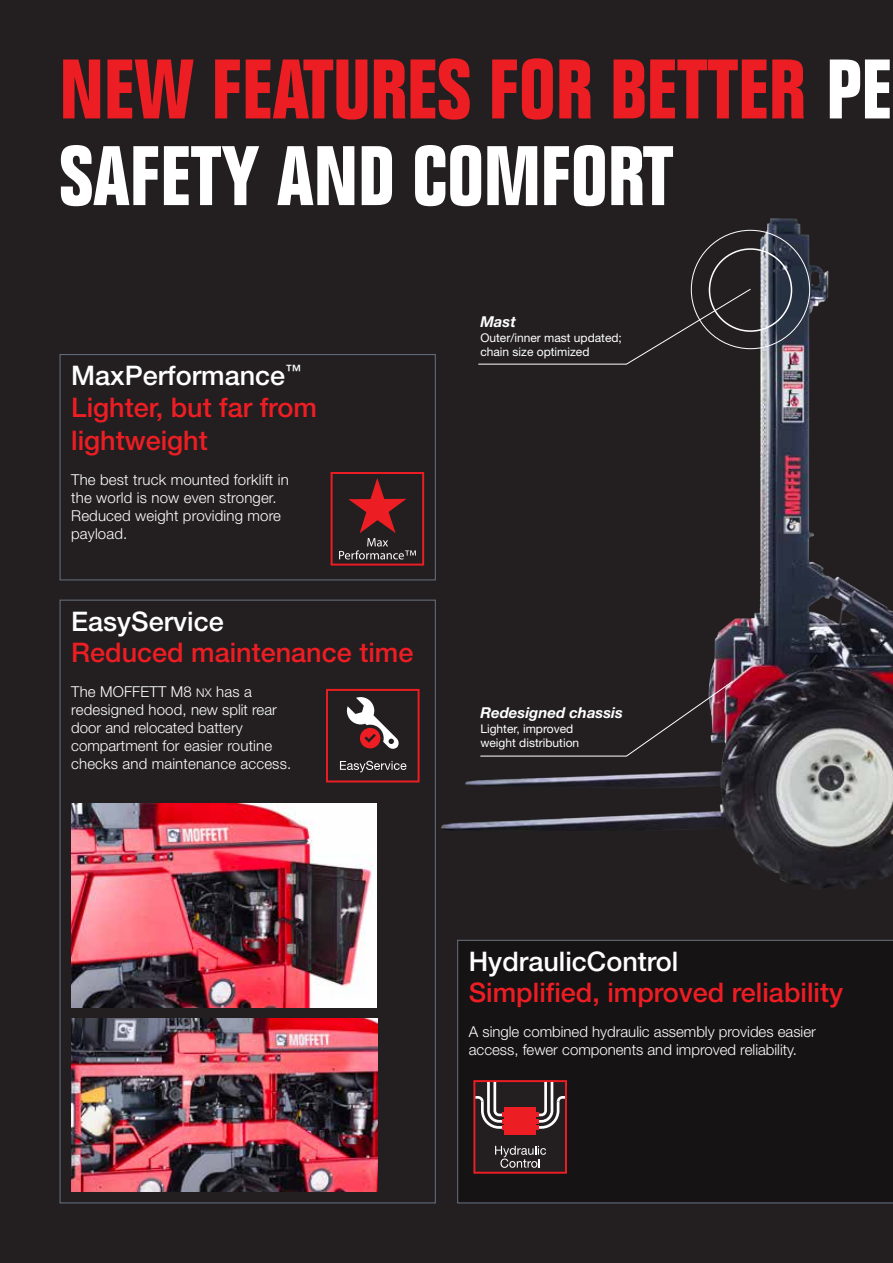
<style>
.page{position:relative;width:893px;height:1263px;background:#231f20}
.page>*{position:absolute;margin:0;border:0;box-sizing:border-box;transform-origin:0 0}
.t1{font:700 condensed 82.5px/86.7px "Folio Std";color:#ed1d24}
.t2{font:500 27px/32.2px "Helvetica Neue LT Std";color:#ed1d24}
.t3{font:500 27px "Helvetica Neue LT Std";color:#fff}
.t4{font:300 15px/18px "Helvetica Neue LT Std";letter-spacing:.01em;color:#fff}
.t5{font:italic 700 15px "Helvetica Neue LT Pro";color:#fff}
.t6{font:12px/14.4px "Helvetica Neue LT Std";color:#fff}
.s1{color:#fff}
.s2{font-size:12px}
</style>
<div class="page">
<img style="left:441px;top:218px;width:452px;height:671px">
<div style="left:457px;top:940px;width:436px;height:263px;background:#161314"></div>
<svg style="left:480px;top:680px;width:253px;height:77px"></svg>
<svg style="left:478px;top:288px;width:273px;height:77px"></svg>
<div style="left:709px;top:248px;width:83px;height:84px;border:2px solid #fff;border-radius:50%"></div>
<img style="left:71px;top:1018px;width:306px;height:174px">
<svg style="left:473px;top:1080px;width:94px;height:94px"></svg>
<img style="left:71px;top:804px;width:305px;height:203px">
<svg style="left:326px;top:689px;width:94px;height:93px"></svg>
<div style="left:60px;top:354px;width:376px;height:226px;border:1px solid #636c7a"></div>
<svg style="left:331px;top:472px;width:93px;height:94px"></svg>
<h1 class="t1" style="left:60px;top:48px;width:834px">NEW FEATURES FOR BETTER <span class="s1">PE<br>SAFETY AND COMFORT</span></h1>
<h2 class="t2" style="left:71px;top:359px;width:247px"><span class="s1">MaxPerformance</span><sup>™<br></sup>Lighter, but far from lightweight</h2>
<p class="t4" style="left:71px;top:470px;width:219px">The best truck mounted forklift in the world is now even stronger.<br>Reduced weight providing more payload.</p>
<h2 class="t3" style="left:71px;top:605px;width:154px">EasyService</h2>
<h2 class="t2" style="left:71px;top:636px;width:344px">Reduced maintenance time</h2>
<p class="t4" style="left:71px;top:682px;width:221px">The MOFFETT M8 <span class="s2">NX</span> has a redesigned hood, new split rear door and relocated battery compartment for easier routine checks and maintenance access.</p>
<p class="t5" style="left:480px;top:312px;width:37px">Mast</p>
<p class="t6" style="left:480px;top:330px;width:143px">Outer/inner mast updated; chain size optimized</p>
<p class="t5" style="left:480px;top:704px;width:144px">Redesigned chassis</p>
<p class="t6" style="left:480px;top:721px;width:100px">Lighter, improved weight distribution</p>
<h2 class="t3" style="left:469px;top:945px;width:211px">HydraulicControl</h2>
<h2 class="t2" style="left:469px;top:976px;width:376px">Simplified, improved reliability</h2>
<p class="t4" style="left:469px;top:1023px;width:349px">A single combined hydraulic assembly provides easier access, fewer components and improved reliability.</p>
</div>
